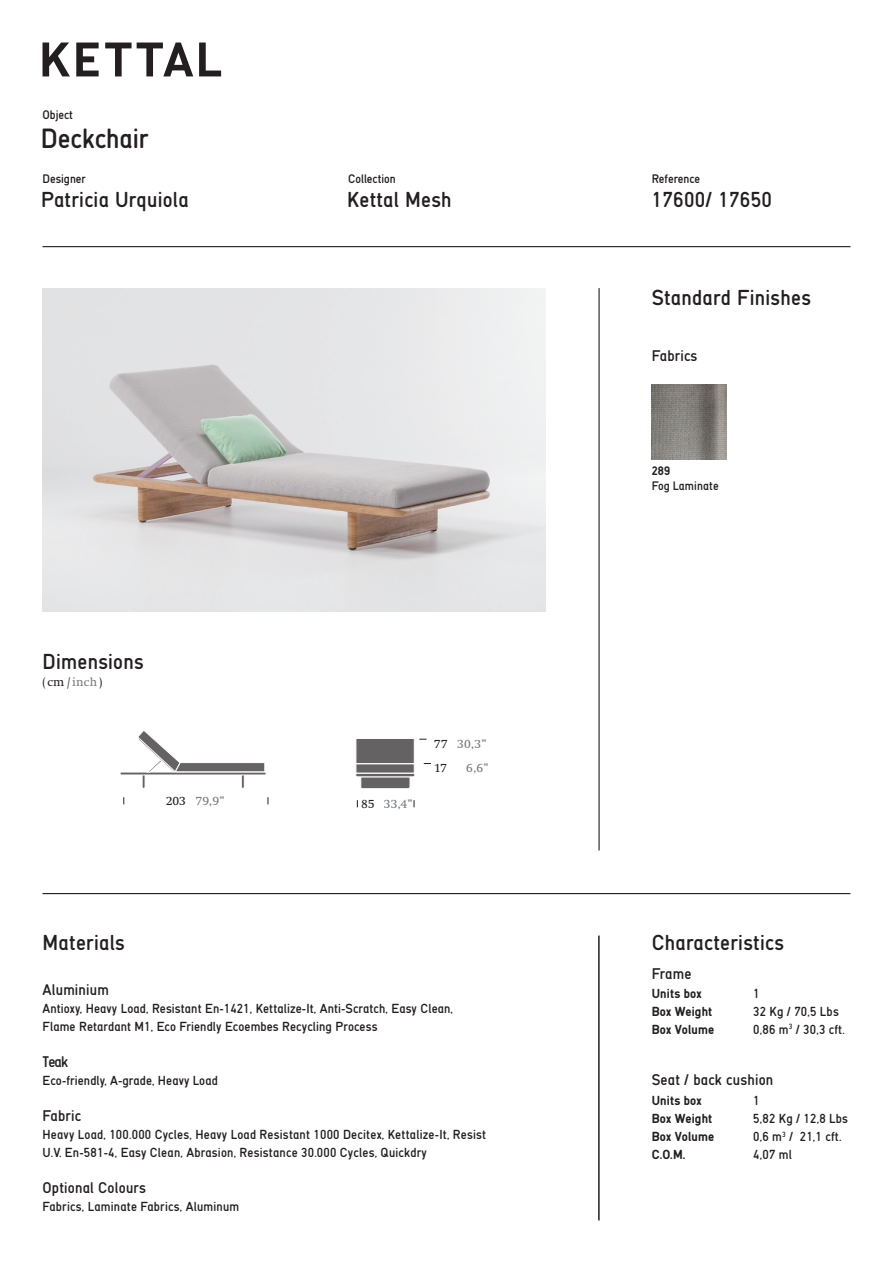
<style>
.page{position:relative;width:893px;height:1263px;background:#fff}
.page>*{position:absolute;margin:0;border:0;box-sizing:border-box;transform-origin:0 0}
.t1{font:27px "Kpaladin Plain";color:#231f20}
.t2{font:21px "Kpaladin Plain";letter-spacing:.015em;color:#231f20}
.t3{font:15px "Kpaladin Plain";letter-spacing:.015em;color:#231f20}
.t4{font:12.75px/18px "Kpaladin Plain";letter-spacing:.015em;color:#231f20}
.t5{font:700 12.75px/18px "Kpaladin";letter-spacing:.015em;color:#231f20}
.t6{font:12.75px "Swift";color:#76787b}
.t7{font:12.75px "Swift";color:#231f20}
.t8{font:12.3px "Swift";letter-spacing:.005em;color:#231f20}
.t9{font:12px "Kpaladin Plain";color:#231f20}
.t10{font:700 12px "Kpaladin";color:#231f20}
.s1{color:#76787b}
.s2{color:#231f20}
</style>
<div class="page">
<hr style="left:43px;top:246px;width:807px;height:1px;background:#231f20">
<hr style="left:598px;top:288px;width:2px;height:562px;background:#231f20">
<hr style="left:598px;top:935px;width:2px;height:285px;background:#231f20">
<svg style="left:43px;top:43px;width:27px;height:33px"></svg>
<svg style="left:76px;top:43px;width:23px;height:33px"></svg>
<svg style="left:105px;top:43px;width:88px;height:33px"></svg>
<svg style="left:199px;top:43px;width:22px;height:33px"></svg>
<hr style="left:43px;top:893px;width:807px;height:1px;background:#231f20">
<img style="left:652px;top:385px;width:75px;height:75px">
<img style="left:43px;top:288px;width:503px;height:324px">
<div style="left:241px;top:773px;width:4px;height:16px;border:1px solid #fff"></div>
<div style="left:142px;top:773px;width:3px;height:16px;border:1px solid #fff"></div>
<div style="left:120px;top:772px;width:147px;height:3px;border:1px solid #fff"></div>
<svg style="left:138px;top:731px;width:127px;height:41px"></svg>
<svg style="left:360px;top:777px;width:50px;height:12px"></svg>
<div style="left:355px;top:773px;width:60px;height:4px;border:1px solid #fff;border-radius:2px"></div>
<div style="left:356px;top:764px;width:58px;height:9px;background:#656263"></div>
<div style="left:356px;top:763px;width:59px;height:10px;border:1px solid #fff"></div>
<div style="left:356px;top:738px;width:58px;height:25px;background:#656263"></div>
<div style="left:356px;top:738px;width:59px;height:26px;border:1px solid #fff"></div>
<p class="t9" style="left:43px;top:110px;width:32px">Object</p>
<h1 class="t1" style="left:41px;top:125px;width:109px">Deckchair</h1>
<p class="t9" style="left:43px;top:173px;width:45px">Designer</p>
<p class="t9" style="left:348px;top:173px;width:49px">Collection</p>
<p class="t9" style="left:652px;top:173px;width:50px">Reference</p>
<h2 class="t2" style="left:41px;top:190px;width:149px">Patricia Urquiola</h2>
<h2 class="t2" style="left:347px;top:190px;width:106px">Kettal Mesh</h2>
<h2 class="t2" style="left:652px;top:190px;width:122px">17600/ 17650</h2>
<h2 class="t2" style="left:652px;top:287px;width:161px">Standard Finishes</h2>
<p class="t3" style="left:652px;top:349px;width:47px">Fabrics</p>
<h2 class="t2" style="left:43px;top:651px;width:103px">Dimensions</h2>
<p class="t8" style="left:43px;top:676px;width:61px">(cm /<span class="s1">inch</span>)</p>
<p class="t6" style="left:166px;top:794px;width:61px"><span class="s2">203</span> 79,9”</p>
<p class="t6" style="left:361px;top:797px;width:53px"><span class="s2">85</span> 33,4”</p>
<p class="t6" style="left:434px;top:736px;width:54px"><span class="s2">77</span> 30,3”</p>
<p class="t7" style="left:434px;top:760px;width:14px">17</p>
<p class="t6" style="left:466px;top:760px;width:24px">6,6”</p>
<h2 class="t2" style="left:43px;top:933px;width:84px">Materials</h2>
<p class="t3" style="left:43px;top:983px;width:68px">Aluminium</p>
<p class="t4" style="left:43px;top:1000px;width:412px">Antioxy, Heavy Load, Resistant En-1421, Kettalize-It, Anti-Scratch, Easy Clean,<br>Flame Retardant M1, Eco Friendly Ecoembes Recycling Process</p>
<p class="t3" style="left:43px;top:1055px;width:27px">Teak</p>
<p class="t4" style="left:43px;top:1072px;width:177px">Eco-friendly, A-grade, Heavy Load</p>
<p class="t3" style="left:43px;top:1109px;width:40px">Fabric</p>
<p class="t4" style="left:43px;top:1126px;width:445px">Heavy Load, 100.000 Cycles, Heavy Load Resistant 1000 Decitex, Kettalize-It, Resist<br>U.V. En-581-4, Easy Clean, Abrasion, Resistance 30.000 Cycles, Quickdry</p>
<p class="t3" style="left:43px;top:1181px;width:105px">Optional Colours</p>
<p class="t4" style="left:43px;top:1198px;width:198px">Fabrics, Laminate Fabrics, Aluminum</p>
<p class="t10" style="left:652px;top:465px;width:20px">289</p>
<p class="t9" style="left:652px;top:480px;width:69px">Fog Laminate</p>
<h2 class="t2" style="left:652px;top:933px;width:134px">Characteristics</h2>
<p class="t3" style="left:652px;top:966px;width:41px">Frame</p>
<p class="t5" style="left:652px;top:984px;width:64px">Units box<br>Box Weight<br>Box Volume</p>
<p class="t4" style="left:753px;top:984px;width:93px">1<br>32 Kg / 70,5 Lbs<br>0,86 m<sup>3</sup> / 30,3 cft.</p>
<p class="t3" style="left:652px;top:1073px;width:123px">Seat / back cushion</p>
<p class="t5" style="left:652px;top:1092px;width:64px">Units box<br>Box Weight<br>Box Volume<br>C.O.M.</p>
<p class="t4" style="left:753px;top:1092px;width:96px">1<br>5,82 Kg / 12,8 Lbs<br>0,6 m<sup>3</sup> / 21,1 cft.<br>4,07 ml</p>
</div>
